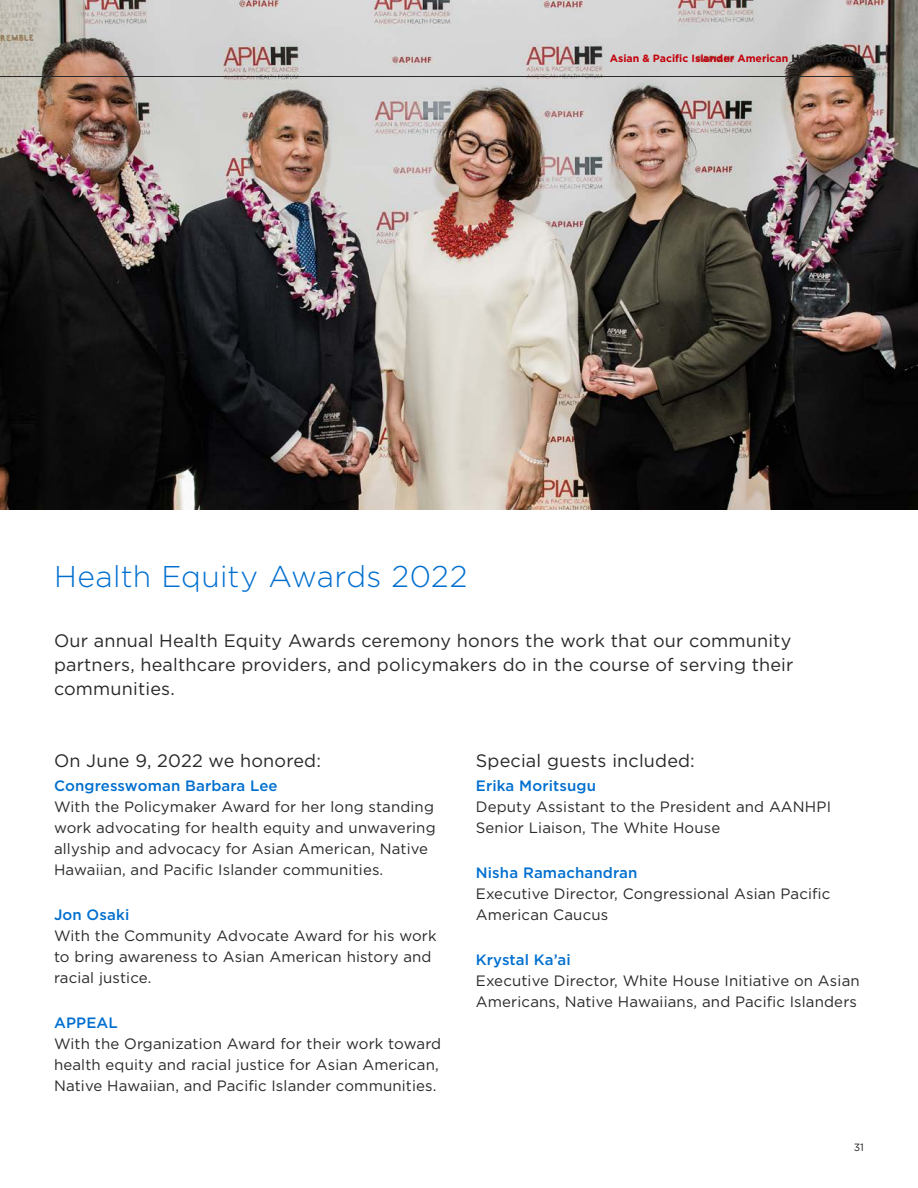
<style>
.page{position:relative;width:918px;height:1188px;background:#fff}
.page>*{position:absolute;margin:0;border:0;box-sizing:border-box;transform-origin:0 0}
.B_-_Section_Headings{font:300 30px "Gotham";letter-spacing:.01em;color:#006fcf}
.C_-_Copy__12pt{font:18px/24px "Gotham";letter-spacing:.01em;color:#2a2929;text-align:justify}
.C_-_Copy__10_pt{font:15px/21px "Gotham";letter-spacing:.01em;color:#2a2929}
.D_-_Copy__10pt{font:500 15px "Gotham";letter-spacing:.01em;color:#006fcf}
.t1{font:700 10.5px "Gotham";color:#c2000b}
.t2{font:10.5px "Gotham";color:#231f20}
.s1{color:#231f20}
</style>
<div class="page">
<img style="left:0;top:0;width:918px;height:509px">
<hr style="left:0;top:76px;width:863px;height:1px;background:#2a2929">
<p class="t1" style="left:610px;top:52px;width:256px">Asian &amp; Pacific Islander American <span class="s1">Health Forum</span></p>
<p class="B_-_Section_Headings" style="left:54px;top:561px;width:415px">Health Equity Awards 2022</p>
<p class="C_-_Copy__12pt" style="left:54px;top:629px;width:741px">Our annual Health Equity Awards ceremony honors the work that our community partners, healthcare providers, and policymakers do in the course of serving their communities.</p>
<p class="C_-_Copy__12pt" style="left:54px;top:749px;width:268px">On June 9, 2022 we honored:</p>
<p class="D_-_Copy__10pt" style="left:54px;top:776px;width:225px">Congresswoman Barbara Lee</p>
<p class="C_-_Copy__10_pt" style="left:54px;top:796px;width:383px">With the Policymaker Award for her long standing work advocating for health equity and unwavering allyship and advocacy for Asian American, Native Hawaiian, and Pacific Islander communities.</p>
<p class="D_-_Copy__10pt" style="left:54px;top:905px;width:77px">Jon Osaki</p>
<p class="C_-_Copy__10_pt" style="left:54px;top:925px;width:384px">With the Community Advocate Award for his work to bring awareness to Asian American history and racial justice.</p>
<p class="D_-_Copy__10pt" style="left:54px;top:1013px;width:65px">APPEAL</p>
<p class="C_-_Copy__10_pt" style="left:54px;top:1033px;width:389px">With the Organization Award for their work toward health equity and racial justice for Asian American,<br>Native Hawaiian, and Pacific Islander communities.</p>
<p class="C_-_Copy__12pt" style="left:476px;top:749px;width:221px">Special guests included:</p>
<p class="D_-_Copy__10pt" style="left:476px;top:776px;width:122px">Erika Moritsugu</p>
<p class="C_-_Copy__10_pt" style="left:476px;top:796px;width:357px">Deputy Assistant to the President and AANHPI<br>Senior Liaison, The White House</p>
<p class="D_-_Copy__10pt" style="left:476px;top:863px;width:163px">Nisha Ramachandran</p>
<p class="C_-_Copy__10_pt" style="left:476px;top:883px;width:356px">Executive Director, Congressional Asian Pacific<br>American Caucus</p>
<p class="D_-_Copy__10pt" style="left:476px;top:950px;width:97px">Krystal Ka’ai</p>
<p class="C_-_Copy__10_pt" style="left:476px;top:970px;width:385px">Executive Director, White House Initiative on Asian<br>Americans, Native Hawaiians, and Pacific Islanders</p>
<p class="t2" style="left:854px;top:1140px;width:12px">31</p>
</div>
